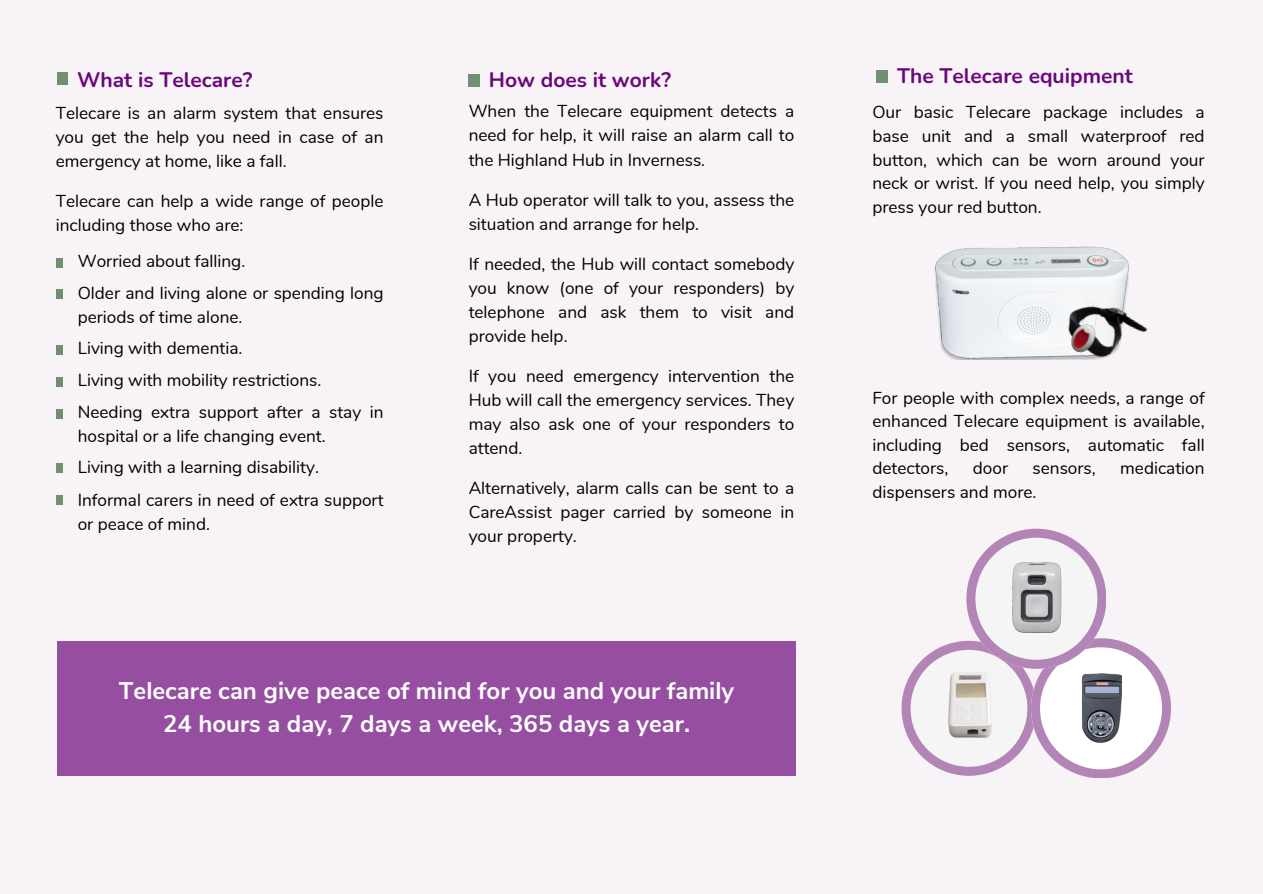
<style>
.page{position:relative;width:1263px;height:894px;background:#fff}
.page>*{position:absolute;margin:0;border:0;box-sizing:border-box;transform-origin:0 0}
.t1{font:700 24px/32.7px "Nunito Sans";color:#fefeff;text-align:center}
.t2{font:700 21px "Nunito";color:#6b077b}
.t3{font:17.25px/24px "Nunito";color:#000;text-align:justify}
</style>
<div class="page">
<div style="left:0;top:0;width:1263px;height:893px;background:#f7f3f7"></div>
<div style="left:57px;top:640px;width:739px;height:135px;background:#954ea0"></div>
<img style="left:936px;top:246px;width:192px;height:114px">
<img style="left:1057px;top:292px;width:91px;height:68px">
<div style="left:469px;top:74px;width:11px;height:13px;background:#718f71"></div>
<div style="left:877px;top:70px;width:11px;height:13px;background:#718f71"></div>
<div style="left:57px;top:72px;width:11px;height:13px;background:#718f71"></div>
<svg style="left:901px;top:528px;width:269px;height:249px"></svg>
<img style="left:1004px;top:556px;width:64px;height:85px">
<img style="left:1080px;top:672px;width:42px;height:72px">
<img style="left:942px;top:671px;width:53px;height:74px">
<div style="left:56px;top:258px;width:7px;height:9px;background:#718f71"></div>
<div style="left:56px;top:289px;width:7px;height:10px;background:#718f71"></div>
<div style="left:56px;top:345px;width:7px;height:10px;background:#718f71"></div>
<div style="left:56px;top:377px;width:7px;height:10px;background:#718f71"></div>
<div style="left:56px;top:463px;width:7px;height:10px;background:#718f71"></div>
<div style="left:56px;top:495px;width:7px;height:10px;background:#718f71"></div>
<div style="left:56px;top:409px;width:7px;height:9px;background:#718f71"></div>
<p class="t2" style="left:77px;top:66px;width:177px">What is Telecare?</p>
<p class="t3" style="left:56px;top:101px;width:329px">Telecare is an alarm system that ensures you get the help you need in case of an emergency at home, like a fall.</p>
<h2 class="t3" style="left:56px;top:189px;width:329px">Telecare can help a wide range of people including those who are:</h2>
<p class="t3" style="left:78px;top:249px;width:169px">Worried about falling.</p>
<p class="t3" style="left:78px;top:281px;width:307px">Older and living alone or spending long periods of time alone.</p>
<p class="t3" style="left:78px;top:336px;width:166px">Living with dementia.</p>
<p class="t3" style="left:78px;top:368px;width:245px">Living with mobility restrictions.</p>
<p class="t3" style="left:78px;top:400px;width:307px">Needing extra support after a stay in hospital or a life changing event.</p>
<p class="t3" style="left:78px;top:455px;width:243px">Living with a learning disability.</p>
<p class="t3" style="left:78px;top:488px;width:307px">Informal carers in need of extra support or peace of mind.</p>
<h2 class="t2" style="left:489px;top:66px;width:184px">How does it work?</h2>
<p class="t3" style="left:469px;top:100px;width:327px">When the Telecare equipment detects a need for help, it will raise an alarm call to the Highland Hub in Inverness.</p>
<p class="t3" style="left:469px;top:188px;width:327px">A Hub operator will talk to you, assess the situation and arrange for help.</p>
<p class="t3" style="left:469px;top:252px;width:327px">If needed, the Hub will contact somebody you know (one of your responders) by telephone and ask them to visit and provide help.</p>
<p class="t3" style="left:469px;top:364px;width:327px">If you need emergency intervention the Hub will call the emergency services. They may also ask one of your responders to attend.</p>
<h1 class="t3" style="left:469px;top:476px;width:327px">Alternatively, alarm calls can be sent to a CareAssist pager carried by someone in your property.</h1>
<p class="t1" style="left:119px;top:674px;width:617px">Telecare can give peace of mind for you and your family<br>24 hours a day, 7 days a week, 365 days a year.</p>
<p class="t2" style="left:897px;top:62px;width:237px">The Telecare equipment</p>
<p class="t3" style="left:872px;top:101px;width:334px">Our basic Telecare package includes a base unit and a small waterproof red button, which can be worn around your neck or wrist. If you need help, you simply press your red button.</p>
<p class="t3" style="left:872px;top:386px;width:334px">For people with complex needs, a range of enhanced Telecare equipment is available, including bed sensors, automatic fall detectors,</p>
<p class="t3" style="left:973px;top:456px;width:37px">door</p>
<p class="t3" style="left:1032px;top:456px;width:65px">sensors,</p>
<p class="t3" style="left:1120px;top:456px;width:86px">medication</p>
<p class="t3" style="left:872px;top:480px;width:166px">dispensers and more.</p>
</div>
